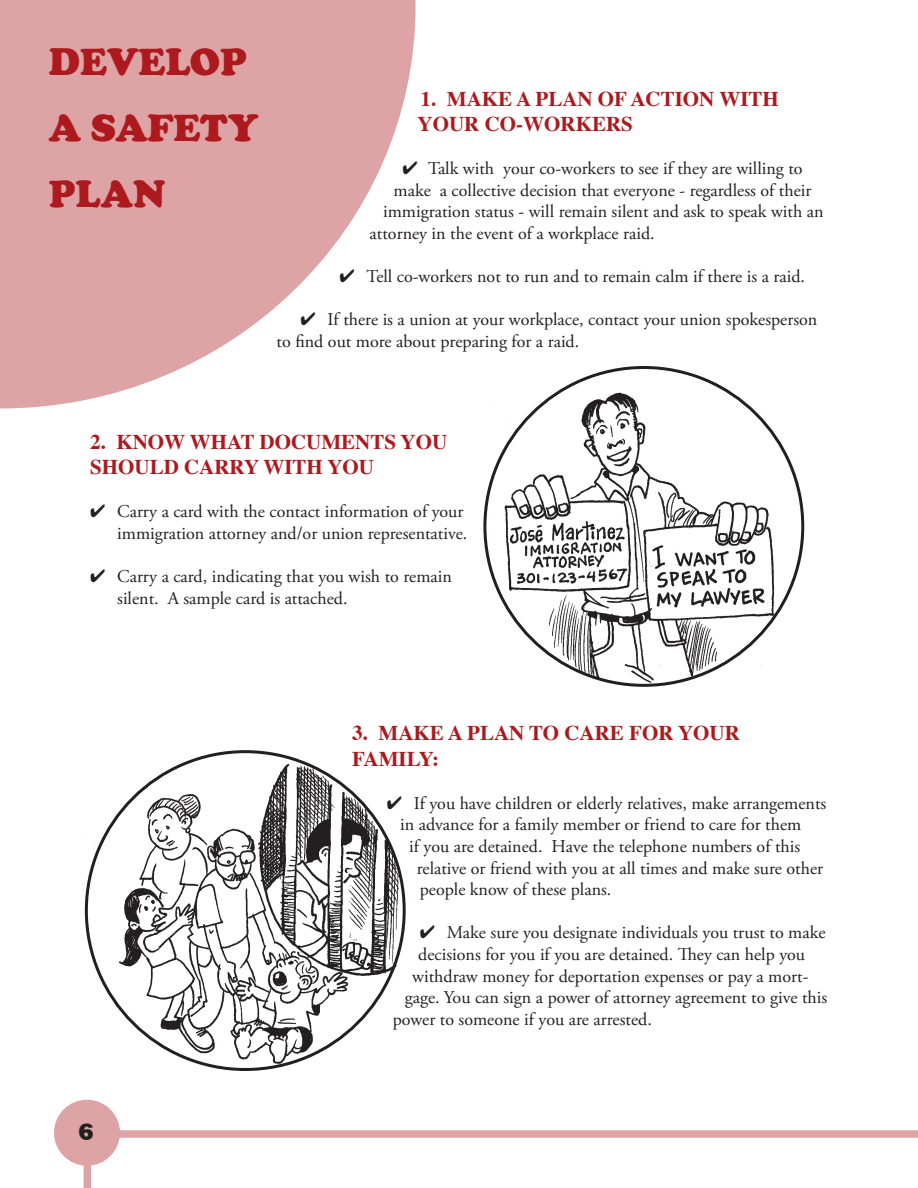
<style>
.page{position:relative;width:918px;height:1188px;background:#fff}
.page>*{position:absolute;margin:0;border:0;box-sizing:border-box;transform-origin:0 0}
.Heading_1{font:900 39px/66px "Cooper";color:#ac1a1e}
.Heading_2{font:700 21px "Times";color:#ac1a1e}
.Main_Text{font:18px/21.6px "Adobe Garamond Pro";color:#231f20}
</style>
<div class="page">
<div style="left:115px;top:1130px;width:803px;height:8px;background:#dea3a5"></div>
<div style="left:54px;top:1100px;width:66px;height:66px;background:#dea3a5;border-radius:50%"></div>
<div style="left:84px;top:1156px;width:7px;height:32px;background:#dea3a5"></div>
<svg style="left:0;top:0;width:416px;height:409px;fill:#dea3a5"></svg>
<img style="left:490px;top:389px;width:298px;height:295px">
<img style="left:82px;top:756px;width:324px;height:310px">
<svg style="left:403px;top:161px;width:13px;height:13px"></svg>
<svg style="left:340px;top:269px;width:14px;height:13px"></svg>
<svg style="left:301px;top:312px;width:14px;height:14px"></svg>
<svg style="left:387px;top:796px;width:14px;height:13px"></svg>
<p class="Heading_1" style="left:49px;top:29px;width:211px">DEVELOP<br>A SAFETY<br>PLAN</p>
<p class="Heading_2" style="left:421px;top:79px;width:44px">1. MAKE</p>
<p class="Heading_2" style="left:516px;top:79px;width:35px">APLAN</p>
<p class="Heading_2" style="left:598px;top:79px;width:48px">OF ACT</p>
<p class="Heading_2" style="left:675px;top:79px;width:90px">ION WITH</p>
<p class="Heading_2" style="left:418px;top:104px;width:17px">YOUR</p>
<p class="Heading_2" style="left:485px;top:104px;width:55px">CO-WORKERS</p>
<p class="Main_Text" style="left:428px;top:158px;width:376px">Talk with your co-workers to see if they are willing to</p>
<p class="Main_Text" style="left:394px;top:180px;width:419px">make a collective decision that everyone - regardless of their</p>
<p class="Main_Text" style="left:383px;top:201px;width:442px">immigration status - will remain silent and ask to speak with an</p>
<p class="Main_Text" style="left:370px;top:223px;width:287px">attorney in the event of a workplace raid.</p>
<p class="Main_Text" style="left:367px;top:266px;width:440px">Tell co-workers not to run and to remain calm if there is a raid.</p>
<p class="Main_Text" style="left:277px;top:309px;width:542px;text-indent:51px">If there is a union at your workplace, contact your union spokesperson to find out more about preparing for a raid.</p>
<p class="Heading_2" style="left:90px;top:422px;width:45px">2. KNOW</p>
<p class="Heading_2" style="left:190px;top:422px;width:17px">WHAT</p>
<p class="Heading_2" style="left:260px;top:422px;width:17px">DOCUMENTS</p>
<p class="Heading_2" style="left:401px;top:422px;width:17px">YOU</p>
<p class="Heading_2" style="left:90px;top:447px;width:16px">SHOULD</p>
<p class="Heading_2" style="left:184px;top:447px;width:16px">CARRY</p>
<p class="Heading_2" style="left:263px;top:447px;width:81px">WITH YOU</p>
<p class="Main_Text" style="left:117px;top:502px;width:352px">Carry a card with the contact information of your immigration attorney and/or union representative.</p>
<p class="Main_Text" style="left:117px;top:566px;width:336px">Carry a card, indicating that you wish to remain silent. A sample card is attached.</p>
<p class="Heading_2" style="left:352px;top:713px;width:44px">3. MAKE</p>
<p class="Heading_2" style="left:448px;top:713px;width:35px">APLAN</p>
<p class="Heading_2" style="left:529px;top:713px;width:51px">TO CARE</p>
<p class="Heading_2" style="left:629px;top:713px;width:16px">FOR</p>
<p class="Heading_2" style="left:678px;top:713px;width:17px">YOUR</p>
<p class="Heading_2" style="left:352px;top:738px;width:17px">FAM</p>
<p class="Heading_2" style="left:399px;top:738px;width:42px">ILY:</p>
<p class="Main_Text" style="left:414px;top:793px;width:414px">If you have children or elderly relatives, make arrangements</p>
<p class="Main_Text" style="left:400px;top:815px;width:403px">in advance for a family member or friend to care for them</p>
<p class="Main_Text" style="left:409px;top:836px;width:393px">if you are detained. Have the telephone numbers of this</p>
<p class="Main_Text" style="left:417px;top:858px;width:408px">relative or friend with you at all times and make sure other</p>
<p class="Main_Text" style="left:420px;top:879px;width:193px">people know of these plans.</p>
<p class="Main_Text" style="left:447px;top:923px;width:380px">Make sure you designate individuals you trust to make</p>
<p class="Main_Text" style="left:418px;top:944px;width:388px">decisions for you if you are detained. They can help you</p>
<p class="Main_Text" style="left:412px;top:966px;width:398px">withdraw money for deportation expenses or pay a mort-</p>
<p class="Main_Text" style="left:405px;top:987px;width:424px">gage. You can sign a power of attorney agreement to give this</p>
<p class="Main_Text" style="left:393px;top:1009px;width:261px">power to someone if you are arrested.</p>
</div>
